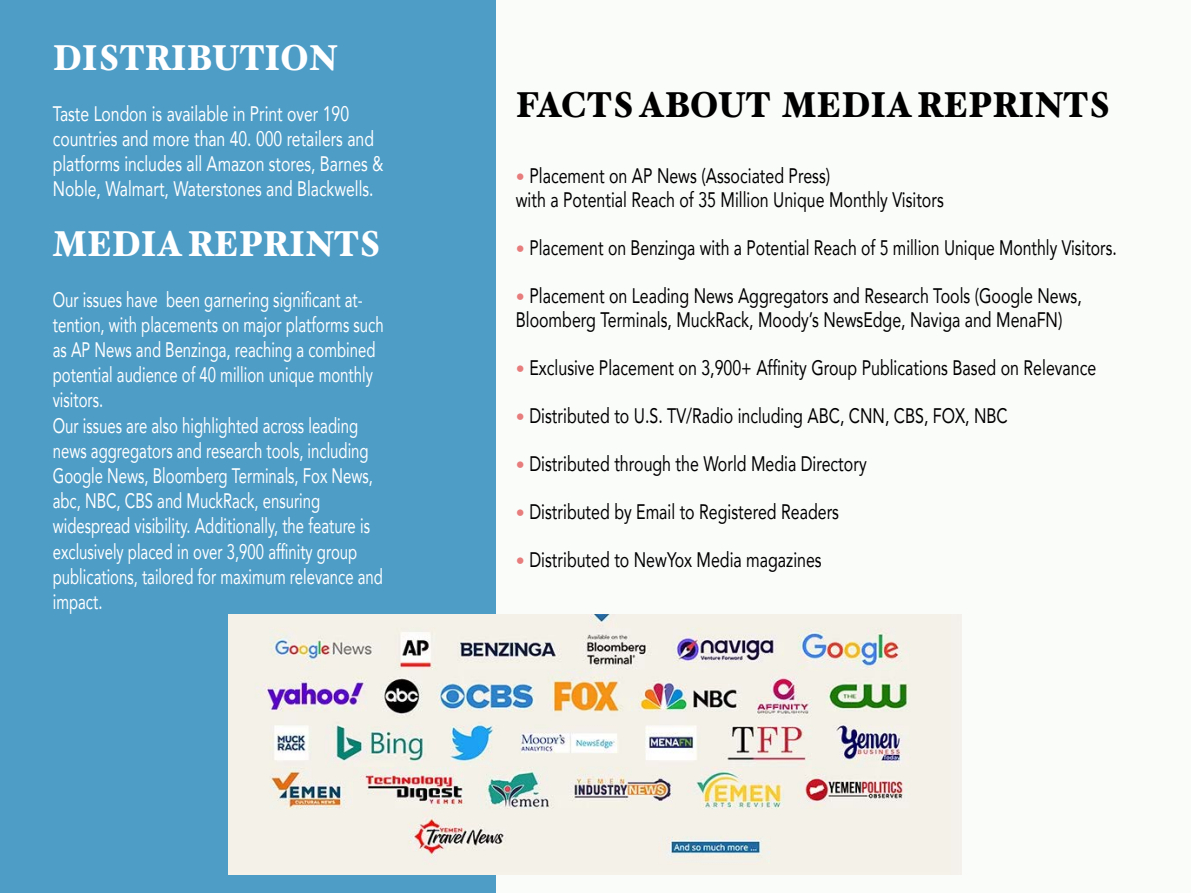
<style>
.page{position:relative;width:1191px;height:893px;background:#fff}
.page>*{position:absolute;margin:0;border:0;box-sizing:border-box;transform-origin:0 0}
.t1{font:900 36px "Hoefler Text";color:#fff;scale:.9 1}
.t2{font:900 36px "Hoefler Text";color:#000;scale:.9 1}
.t3{font:21px/25.2px "Avenir";color:#fff;scale:.71 1}
.t4{font:21px/24px "Avenir";color:#000;scale:.76 1}
.t5{font:21px/25.2px "Avenir";color:#fff;scale:.75 1}
.t6{font:21px "Avenir";color:#000;scale:.75 1}
.s1{font-weight:300;font-size:18px;color:#e77d7d}
</style>
<div class="page">
<div style="left:0;top:0;width:498px;height:893px;background:#4e9dc7"></div>
<div style="left:496px;top:0;width:695px;height:893px;background:#fafcfa"></div>
<img style="left:228px;top:614px;width:734px;height:260px">
<h1 class="t1" style="left:53px;top:37px;width:318px">DISTRIBUTION</h1>
<p class="t5" style="left:53px;top:100px;width:442px">Taste London is available in Print over 190 countries and more than 40. 000 retailers and platforms includes all Amazon stores, Barnes &amp; Noble, Walmart, Waterstones and Blackwells.</p>
<h1 class="t1" style="left:53px;top:223px;width:366px">MEDIA REPRINTS</h1>
<p class="t3" style="left:53px;top:286px;width:467px">Our issues have been garnering significant at&shy;tention, with placements on major platforms such as AP News and Benzinga, reaching a combined potential audience of 40 million unique monthly visitors.<br>Our issues are also highlighted across leading news aggregators and research tools, including Google News, Bloomberg Terminals, Fox News, abc, NBC, CBS and MuckRack, ensuring widespread visibility. Additionally, the feature is exclusively placed in over 3,900 affinity group publications, tailored for maximum relevance and impact.</p>
<h1 class="t2" style="left:516px;top:84px;width:662px">FACTS ABOUT MEDIA REPRINTS</h1>
<p class="t4" style="left:516px;top:163px;width:565px"><span class="s1">•</span> Placement on AP News (Associated Press)<br>with a Potential Reach of 35 Million Unique Monthly Visitors</p>
<p class="t6" style="left:516px;top:231px;width:803px"><span class="s1">•</span> Placement on Benzinga with a Potential Reach of 5 million Unique Monthly Visitors.</p>
<p class="t4" style="left:516px;top:283px;width:746px"><span class="s1">•</span> Placement on Leading News Aggregators and Research Tools (Google News,<br>Bloomberg Terminals, MuckRack, Moody’s NewsEdge, Naviga and MenaFN)</p>
<p class="t4" style="left:516px;top:355px;width:765px"><span class="s1">•</span> Exclusive Placement on 3,900+ Affinity Group Publications Based on Relevance</p>
<p class="t4" style="left:516px;top:403px;width:649px"><span class="s1">•</span> Distributed to U.S. TV/Radio including ABC, CNN, CBS, FOX, NBC</p>
<p class="t4" style="left:516px;top:451px;width:463px"><span class="s1">•</span> Distributed through the World Media Directory</p>
<p class="t4" style="left:516px;top:499px;width:427px"><span class="s1">•</span> Distributed by Email to Registered Readers</p>
<p class="t4" style="left:516px;top:547px;width:404px"><span class="s1">•</span> Distributed to NewYox Media magazines</p>
</div>
